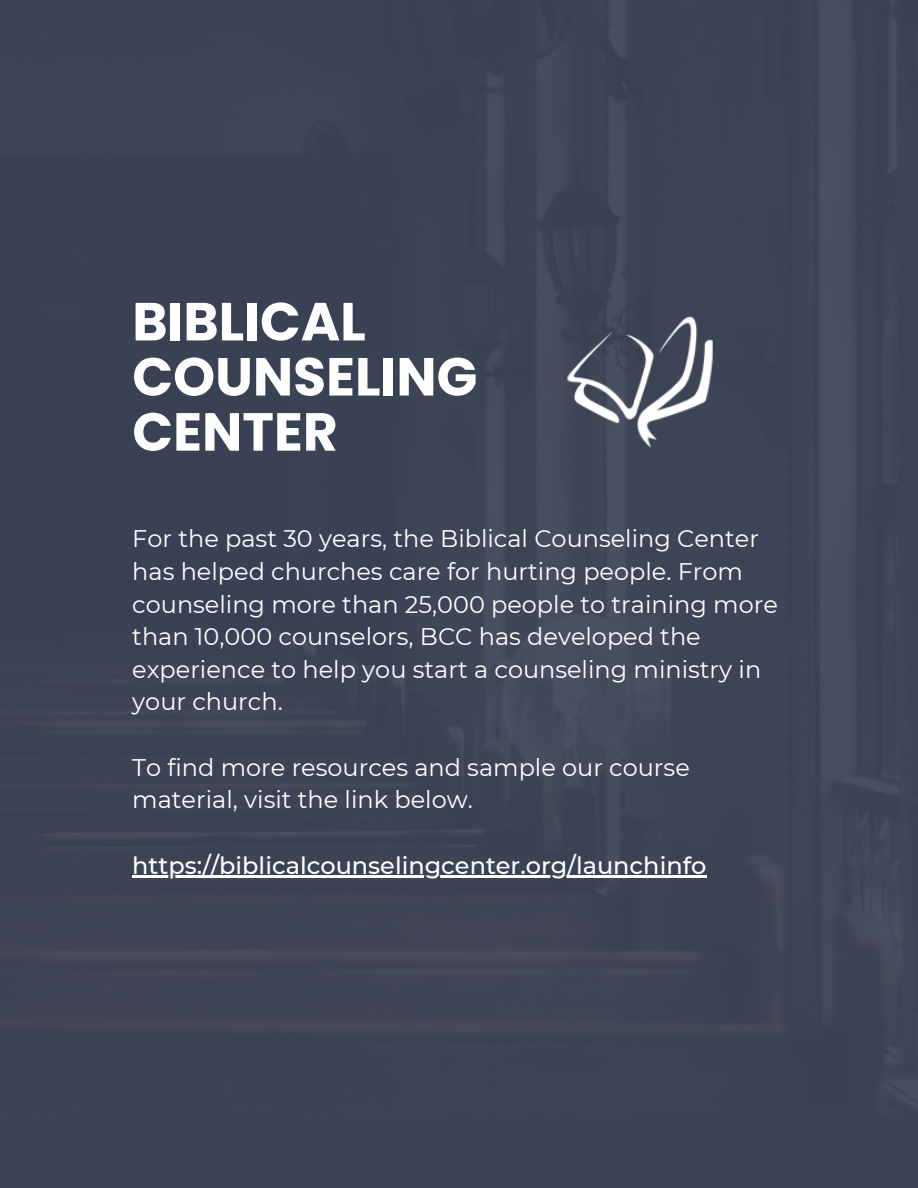
<style>
.page{position:relative;width:918px;height:1188px;background:#fff}
.page>*{position:absolute;margin:0;border:0;box-sizing:border-box;transform-origin:0 0}
.t1{font:700 53.55px/55.2px "Poppins";color:#fff}
.t2{font:24px/32.7px "Montserrat";color:#fff}
.t3{font:500 24px "Montserrat";color:#fff}
</style>
<div class="page">
<img style="left:0;top:0;width:918px;height:1188px">
<img style="left:544px;top:290px;width:190px;height:173px">
<hr style="left:132px;top:876px;width:574px;height:2px;background:#fff">
<h1 class="t1" style="left:132px;top:294px;width:347px">BIBLICAL<br>COUNSELING<br>CENTER</h1>
<p class="t2" style="left:132px;top:522px;width:647px">For the past 30 years, the Biblical Counseling Center has helped churches care for hurting people. From counseling more than 25,000 people to training more than 10,000 counselors, BCC has developed the experience to help you start a counseling ministry in your church.</p>
<p class="t2" style="left:132px;top:751px;width:559px">To find more resources and sample our course material, visit the link below.</p>
<p class="t3" style="left:132px;top:850px;width:576px">https://biblicalcounselingcenter.org/launchinfo</p>
</div>
